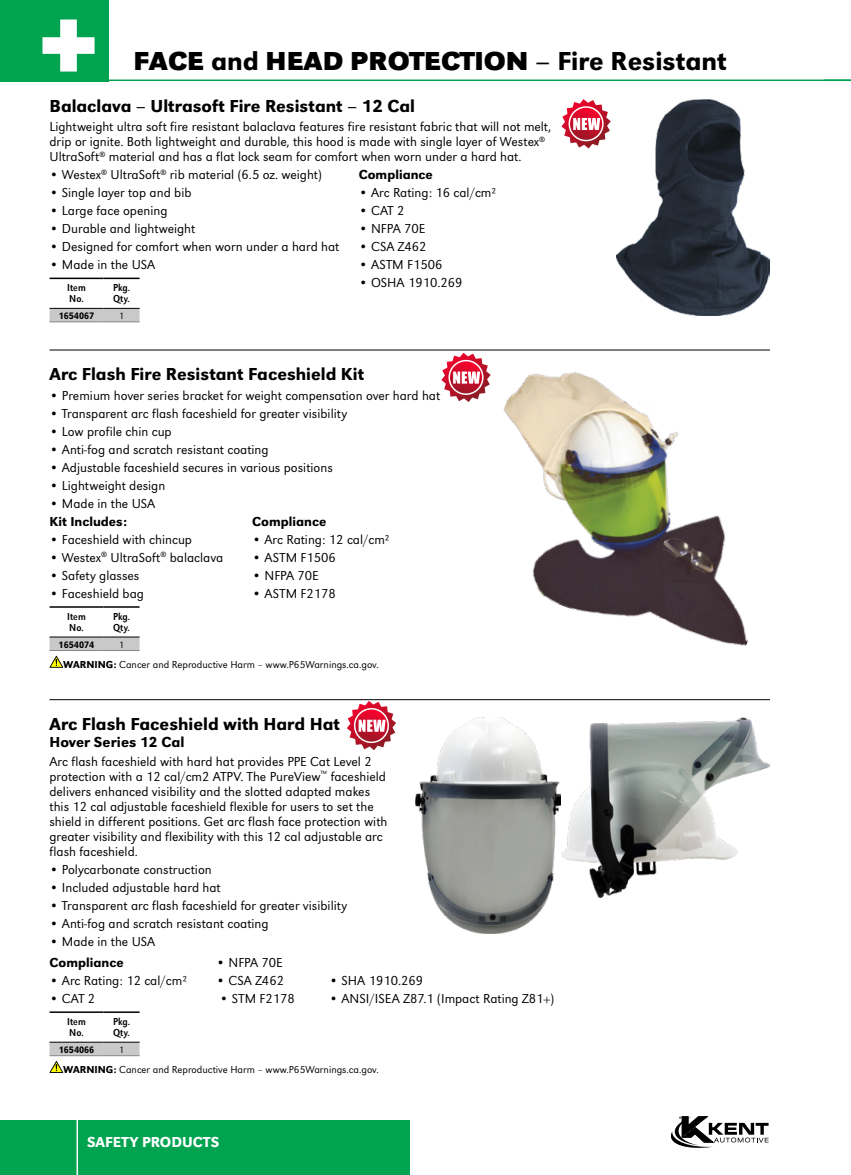
<style>
.page{position:relative;width:851px;height:1175px;background:#fff}
.page>*{position:absolute;margin:0;border:0;box-sizing:border-box;transform-origin:0 0}
.t1{font:700 27px "URW Grotesk Wid";color:#000}
.t2{font:500 18px "URW Grotesk";color:#000}
.t3{font:500 15px "URW Grotesk";color:#000}
.t4{font:500 15px "URW Grotesk";color:#fff}
.t5{font:300 13.5px/15px "URW Grotesk";color:#000}
.t6{font:500 13.5px "URW Grotesk";color:#000}
.t7{font:300 10.5px "URW Grotesk";color:#000}
.t8{font:10.5px/11.2px "URW Grotesk Ext Nar";color:#000}
.t9{font:500 9.75px "URW Grotesk Ext Nar";color:#000}
.t10{font:300 9.75px "URW Grotesk Ext Nar";color:#000}
.s1{font-family:"URW Grotesk";font-weight:500}
.s2{font-weight:500}
</style>
<div class="page">
<div style="left:0;top:0;width:108px;height:81px;background:#00a34f"></div>
<svg style="left:42px;top:19px;width:53px;height:53px"></svg>
<hr style="left:0;top:80px;width:850px;height:1px;background:#00a34f">
<div style="left:0;top:1120px;width:410px;height:54px;background:#00a34f"></div>
<hr style="left:76px;top:1119px;width:2px;height:55px;background:#fff">
<svg style="left:670px;top:1116px;width:98px;height:31px"></svg>
<svg style="left:50px;top:309px;width:90px;height:12px"></svg>
<hr style="left:50px;top:278px;width:54px;height:1px;background:#000">
<hr style="left:104px;top:278px;width:36px;height:1px;background:#000">
<hr style="left:50px;top:308px;width:54px;height:1px;background:#000">
<hr style="left:50px;top:321px;width:54px;height:1px;background:#868787">
<hr style="left:104px;top:308px;width:36px;height:1px;background:#000">
<hr style="left:104px;top:321px;width:36px;height:1px;background:#868787">
<img style="left:616px;top:99px;width:154px;height:216px">
<svg style="left:561px;top:99px;width:49px;height:49px"></svg>
<img style="left:503px;top:372px;width:245px;height:274px">
<svg style="left:50px;top:656px;width:13px;height:11px"></svg>
<svg style="left:50px;top:637px;width:90px;height:13px"></svg>
<hr style="left:50px;top:606px;width:54px;height:2px;background:#000">
<hr style="left:104px;top:606px;width:36px;height:2px;background:#000">
<hr style="left:50px;top:636px;width:54px;height:1px;background:#000">
<hr style="left:50px;top:650px;width:54px;height:1px;background:#868787">
<hr style="left:104px;top:636px;width:36px;height:1px;background:#000">
<hr style="left:104px;top:650px;width:36px;height:1px;background:#868787">
<svg style="left:441px;top:353px;width:49px;height:49px"></svg>
<hr style="left:50px;top:350px;width:720px;height:1px;background:#000">
<svg style="left:50px;top:1061px;width:13px;height:11px"></svg>
<svg style="left:50px;top:1042px;width:90px;height:13px"></svg>
<hr style="left:50px;top:1011px;width:54px;height:1px;background:#000">
<hr style="left:104px;top:1011px;width:36px;height:1px;background:#000">
<hr style="left:50px;top:1041px;width:54px;height:1px;background:#000">
<hr style="left:50px;top:1055px;width:54px;height:1px;background:#868787">
<hr style="left:104px;top:1041px;width:36px;height:1px;background:#000">
<hr style="left:104px;top:1055px;width:36px;height:1px;background:#868787">
<img style="left:561px;top:717px;width:208px;height:180px">
<img style="left:416px;top:717px;width:144px;height:216px">
<hr style="left:50px;top:699px;width:720px;height:1px;background:#000">
<svg style="left:347px;top:701px;width:49px;height:49px"></svg>
<h1 class="t1" style="left:134px;top:45px;width:595px">FACE <span class="s1">and</span> HEAD PROTECTION <span class="s1">– Fire Resistant</span></h1>
<h2 class="t2" style="left:50px;top:95px;width:367px">Balaclava – Ultrasoft Fire Resistant – 12 Cal</h2>
<p class="t5" style="left:49px;top:119px;width:503px">Lightweight ultra soft fire resistant balaclava features fire resistant fabric that will not melt, drip or ignite. Both lightweight and durable, this hood is made with single layer of Westex<sup>®<br></sup>UltraSoft<sup>®</sup> material and has a flat lock seam for comfort when worn under a hard hat.</p>
<p class="t5" style="left:50px;top:167px;width:274px">• Westex<sup>®</sup> UltraSoft<sup>®</sup> rib material (6.5 oz. weight)</p>
<p class="t5" style="left:49px;top:185px;width:143px">• Single layer top and bib</p>
<p class="t5" style="left:49px;top:203px;width:119px">• Large face opening</p>
<p class="t5" style="left:49px;top:221px;width:147px">• Durable and lightweight</p>
<p class="t5" style="left:49px;top:239px;width:291px">• Designed for comfort when worn under a hard hat</p>
<p class="t5" style="left:49px;top:257px;width:107px">• Made in the USA</p>
<p class="t8" style="left:67px;top:282px;width:20px">Item<br>No.</p>
<p class="t8" style="left:113px;top:282px;width:19px">Pkg.<br>Qty.</p>
<p class="t9" style="left:59px;top:310px;width:37px">1654067</p>
<p class="t10" style="left:119px;top:310px;width:6px">1</p>
<p class="t6" style="left:358px;top:167px;width:76px">Compliance</p>
<p class="t5" style="left:358px;top:185px;width:139px">• Arc Rating: 16 cal/cm²</p>
<p class="t5" style="left:358px;top:203px;width:47px">• CAT 2</p>
<p class="t5" style="left:358px;top:221px;width:68px">• NFPA 70E</p>
<p class="t5" style="left:358px;top:239px;width:69px">• CSA Z462</p>
<p class="t5" style="left:358px;top:257px;width:85px">• ASTM F1506</p>
<p class="t5" style="left:358px;top:275px;width:105px">• OSHA 1910.269</p>
<h2 class="t2" style="left:50px;top:364px;width:316px">Arc Flash Fire Resistant Faceshield Kit</h2>
<p class="t5" style="left:49px;top:388px;width:392px">• Premium hover series bracket for weight compensation over hard hat</p>
<p class="t5" style="left:49px;top:406px;width:299px">• Transparent arc flash faceshield for greater visibility</p>
<p class="t5" style="left:49px;top:424px;width:124px">• Low profile chin cup</p>
<p class="t5" style="left:49px;top:442px;width:220px">• Anti-fog and scratch resistant coating</p>
<p class="t5" style="left:49px;top:460px;width:285px">• Adjustable faceshield secures in various positions</p>
<p class="t5" style="left:49px;top:478px;width:117px">• Lightweight design</p>
<p class="t5" style="left:49px;top:496px;width:107px">• Made in the USA</p>
<p class="t6" style="left:50px;top:513px;width:79px">Kit Includes:</p>
<p class="t5" style="left:50px;top:532px;width:144px">• Faceshield with chincup</p>
<p class="t5" style="left:50px;top:550px;width:175px">• Westex<sup>®</sup> UltraSoft<sup>®</sup> balaclava</p>
<p class="t5" style="left:49px;top:568px;width:91px">• Safety glasses</p>
<p class="t5" style="left:49px;top:586px;width:96px">• Faceshield bag</p>
<p class="t8" style="left:67px;top:611px;width:20px">Item<br>No.</p>
<p class="t8" style="left:113px;top:611px;width:19px">Pkg.<br>Qty.</p>
<p class="t9" style="left:59px;top:638px;width:37px">1654074</p>
<p class="t10" style="left:119px;top:638px;width:6px">1</p>
<p class="t6" style="left:252px;top:513px;width:76px">Compliance</p>
<p class="t5" style="left:252px;top:532px;width:139px">• Arc Rating: 12 cal/cm²</p>
<p class="t5" style="left:252px;top:550px;width:85px">• ASTM F1506</p>
<p class="t5" style="left:252px;top:568px;width:68px">• NFPA 70E</p>
<p class="t5" style="left:252px;top:586px;width:85px">• ASTM F2178</p>
<p class="t7" style="left:63px;top:658px;width:317px"><span class="s2">WARNING:</span> Cancer and Reproductive Harm – www.P65Warnings.ca.gov.</p>
<h2 class="t2" style="left:50px;top:713px;width:292px">Arc Flash Faceshield with Hard Hat</h2>
<p class="t3" style="left:50px;top:733px;width:136px">Hover Series 12 Cal</p>
<p class="t5" style="left:49px;top:754px;width:339px">Arc flash faceshield with hard hat provides PPE Cat Level 2 protection with a 12 cal/cm2 ATPV. The PureView<sup>™</sup> faceshield delivers enhanced visibility and the slotted adapted makes this 12 cal adjustable faceshield flexible for users to set the shield in different positions. Get arc flash face protection with greater visibility and flexibility with this 12 cal adjustable arc flash faceshield.</p>
<p class="t5" style="left:49px;top:862px;width:164px">• Polycarbonate construction</p>
<p class="t5" style="left:49px;top:880px;width:173px">• Included adjustable hard hat</p>
<p class="t5" style="left:49px;top:898px;width:299px">• Transparent arc flash faceshield for greater visibility</p>
<p class="t5" style="left:49px;top:916px;width:220px">• Anti-fog and scratch resistant coating</p>
<p class="t5" style="left:49px;top:934px;width:107px">• Made in the USA</p>
<p class="t6" style="left:50px;top:954px;width:76px">Compliance</p>
<p class="t5" style="left:50px;top:973px;width:139px">• Arc Rating: 12 cal/cm²</p>
<p class="t5" style="left:50px;top:991px;width:47px">• CAT 2</p>
<p class="t8" style="left:67px;top:1016px;width:20px">Item<br>No.</p>
<p class="t8" style="left:113px;top:1016px;width:19px">Pkg.<br>Qty.</p>
<p class="t9" style="left:59px;top:1043px;width:37px">1654066</p>
<p class="t10" style="left:119px;top:1043px;width:6px">1</p>
<p class="t5" style="left:216px;top:955px;width:68px">• NFPA 70E</p>
<p class="t5" style="left:216px;top:973px;width:69px">• CSA Z462</p>
<p class="t5" style="left:219px;top:991px;width:77px">• STM F2178</p>
<p class="t5" style="left:329px;top:973px;width:96px">• SHA 1910.269</p>
<p class="t5" style="left:329px;top:991px;width:227px">• ANSI/ISEA Z87.1 (Impact Rating Z81+)</p>
<p class="t7" style="left:63px;top:1063px;width:317px"><span class="s2">WARNING:</span> Cancer and Reproductive Harm – www.P65Warnings.ca.gov.</p>
<p class="t4" style="left:87px;top:1133px;width:134px">SAFETY PRODUCTS</p>
</div>
